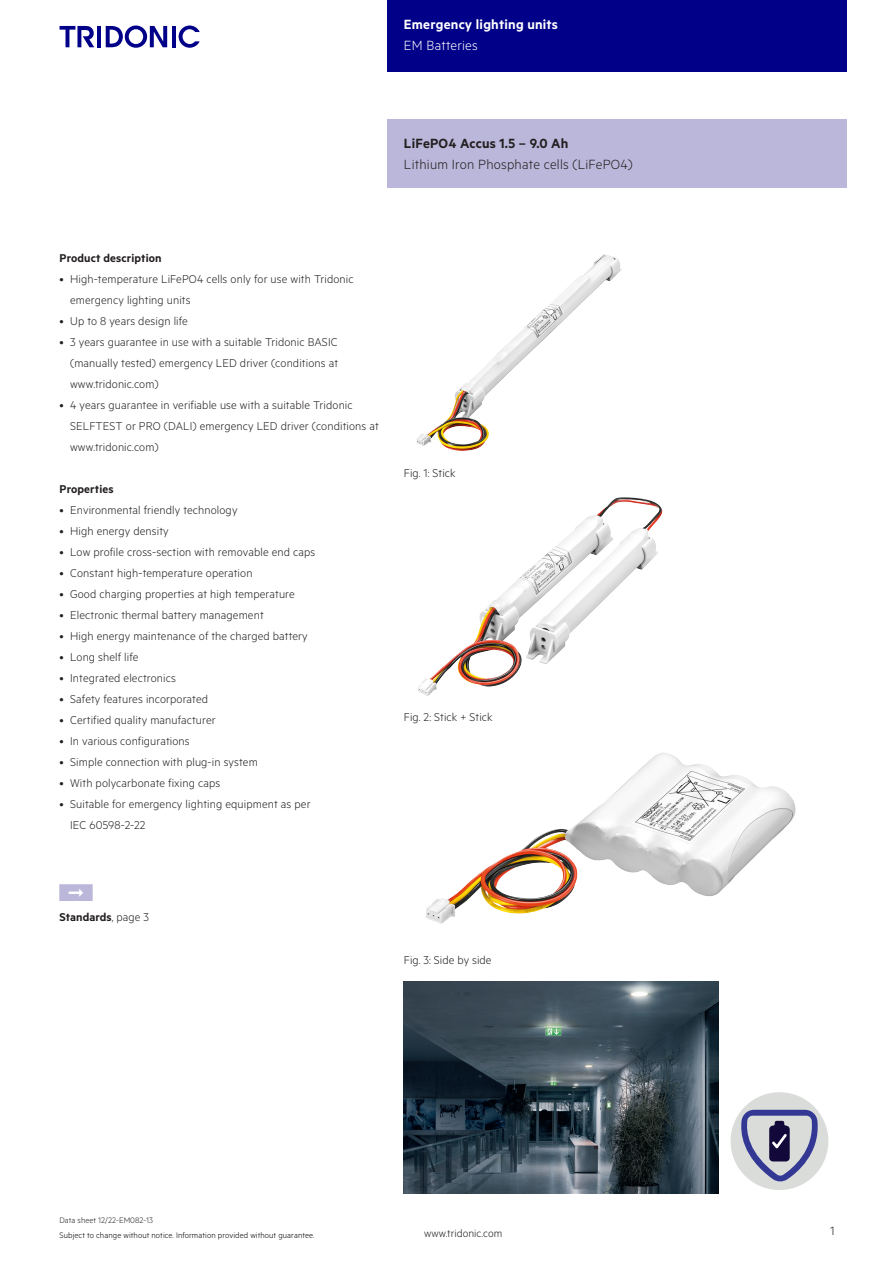
<style>
.page{position:relative;width:893px;height:1263px;background:#fff}
.page>*{position:absolute;margin:0;border:0;box-sizing:border-box;transform-origin:0 0}
.product_groupname_gr{font:15px "Tridonic Metric Print Light";letter-spacing:.015em;color:#231f20}
.t1{font:15px "Tridonic Metric Print Semi";letter-spacing:.015em;color:#fff}
.product_name_gray_bo{font:15px "Tridonic Metric Print Semi";letter-spacing:.015em;color:#231f20}
.t2{font:15px "Tridonic Metric Print Light";letter-spacing:.015em;color:#fff}
.t3{font:13.5px "Tridonic Metric Print Light";color:#231f20}
.picture_image{font:12.75px/21px "Tridonic Metric Print Light";letter-spacing:.01em;color:#231f20}
.grouptext_title_firs{font:12.75px "Tridonic Metric Print Semi";letter-spacing:.01em;color:#231f20}
.crossreference_text{font:12.75px "Tridonic Metric Print Semi";letter-spacing:.005em;color:#231f20}
.grouptext_title{font:12.75px "Tridonic Metric Print Semi";letter-spacing:.01em;color:#231f20}
.t4{font:12px "Tridonic Metric Print Light";letter-spacing:.005em;color:#231f20}
.t5{font:9px "Tridonic Metric Print Light";letter-spacing:.01em;color:#000}
.t6{font:9px "Tridonic Metric Print Light";letter-spacing:.005em;color:#231f20}
.s1{font-family:"Tridonic Metric Print Light"}
</style>
<div class="page">
<div style="left:387px;top:0;width:459px;height:72px;background:#008"></div>
<hr style="left:97px;top:26px;width:4px;height:21px;background:#008">
<svg style="left:106px;top:26px;width:61px;height:22px"></svg>
<hr style="left:172px;top:26px;width:3px;height:21px;background:#008">
<svg style="left:179px;top:26px;width:21px;height:22px"></svg>
<svg style="left:60px;top:26px;width:34px;height:21px"></svg>
<div style="left:387px;top:119px;width:459px;height:68px;background:#bbb7da"></div>
<img style="left:416px;top:254px;width:206px;height:197px">
<img style="left:418px;top:498px;width:241px;height:198px">
<img style="left:426px;top:753px;width:370px;height:171px">
<img style="left:404px;top:982px;width:315px;height:212px">
<svg style="left:731px;top:1092px;width:97px;height:98px"></svg>
<p class="t1" style="left:404px;top:15px;width:156px">Emergency lighting units</p>
<p class="t2" style="left:404px;top:37px;width:75px">EM Batteries</p>
<p class="product_name_gray_bo" style="left:404px;top:134px;width:166px">LiFePO4 Accus 1.5 – 9.0 Ah</p>
<p class="product_groupname_gr" style="left:404px;top:156px;width:230px">Lithium Iron Phosphate cells (LiFePO4)</p>
<p class="grouptext_title_firs" style="left:60px;top:250px;width:104px">Product description</p>
<p class="picture_image" style="left:70px;top:268px;width:285px;text-indent:-11px">• High-temperature LiFePO4 cells only for use with Tridonic emergency lighting units</p>
<p class="picture_image" style="left:60px;top:310px;width:130px">• Up to 8 years design life</p>
<p class="picture_image" style="left:70px;top:331px;width:269px;text-align:justify;text-indent:-11px">• 3 years guarantee in use with a suitable Tridonic BASIC (manually tested) emergency LED driver (conditions at www.tridonic.com)</p>
<p class="picture_image" style="left:70px;top:394px;width:310px;text-indent:-11px">• 4 years guarantee in verifiable use with a suitable Tridonic<br>SELFTEST or PRO (DALI) emergency LED driver (conditions at www.tridonic.com)</p>
<p class="grouptext_title" style="left:60px;top:481px;width:56px">Properties</p>
<p class="picture_image" style="left:60px;top:499px;width:179px">• Environmental friendly technology</p>
<p class="picture_image" style="left:60px;top:520px;width:111px">• High energy density</p>
<p class="picture_image" style="left:60px;top:541px;width:257px">• Low profile cross-section with removable end caps</p>
<p class="picture_image" style="left:60px;top:562px;width:194px">• Constant high-temperature operation</p>
<p class="picture_image" style="left:60px;top:583px;width:237px">• Good charging properties at high temperature</p>
<p class="picture_image" style="left:60px;top:604px;width:206px">• Electronic thermal battery management</p>
<p class="picture_image" style="left:60px;top:625px;width:250px">• High energy maintenance of the charged battery</p>
<p class="picture_image" style="left:60px;top:646px;width:80px">• Long shelf life</p>
<p class="picture_image" style="left:60px;top:667px;width:118px">• Integrated electronics</p>
<p class="picture_image" style="left:60px;top:688px;width:150px">• Safety features incorporated</p>
<p class="picture_image" style="left:60px;top:709px;width:158px">• Certified quality manufacturer</p>
<p class="picture_image" style="left:60px;top:730px;width:132px">• In various configurations</p>
<p class="picture_image" style="left:60px;top:751px;width:200px">• Simple connection with plug-in system</p>
<p class="picture_image" style="left:60px;top:772px;width:162px">• With polycarbonate fixing caps</p>
<p class="picture_image" style="left:70px;top:793px;width:242px;text-indent:-11px">• Suitable for emergency lighting equipment as per<br>IEC 60598-2-22</p>
<p class="picture_image" style="left:404px;top:462px;width:53px">Fig. 1: Stick</p>
<p class="picture_image" style="left:404px;top:706px;width:90px">Fig. 2: Stick + Stick</p>
<p class="crossreference_text" style="left:60px;top:909px;width:91px">Standards<span class="s1">, page 3</span></p>
<p class="picture_image" style="left:404px;top:949px;width:89px">Fig. 3: Side by side</p>
<p class="t6" style="left:60px;top:1215px;width:95px">Data sheet 12/22-EM082-13</p>
<p class="t5" style="left:60px;top:1229px;width:257px">Subject to change without notice. Information provided without guarantee.</p>
<p class="t4" style="left:424px;top:1227px;width:80px">www.tridonic.com</p>
<p class="t3" style="left:830px;top:1223px;width:6px">1</p>
</div>
